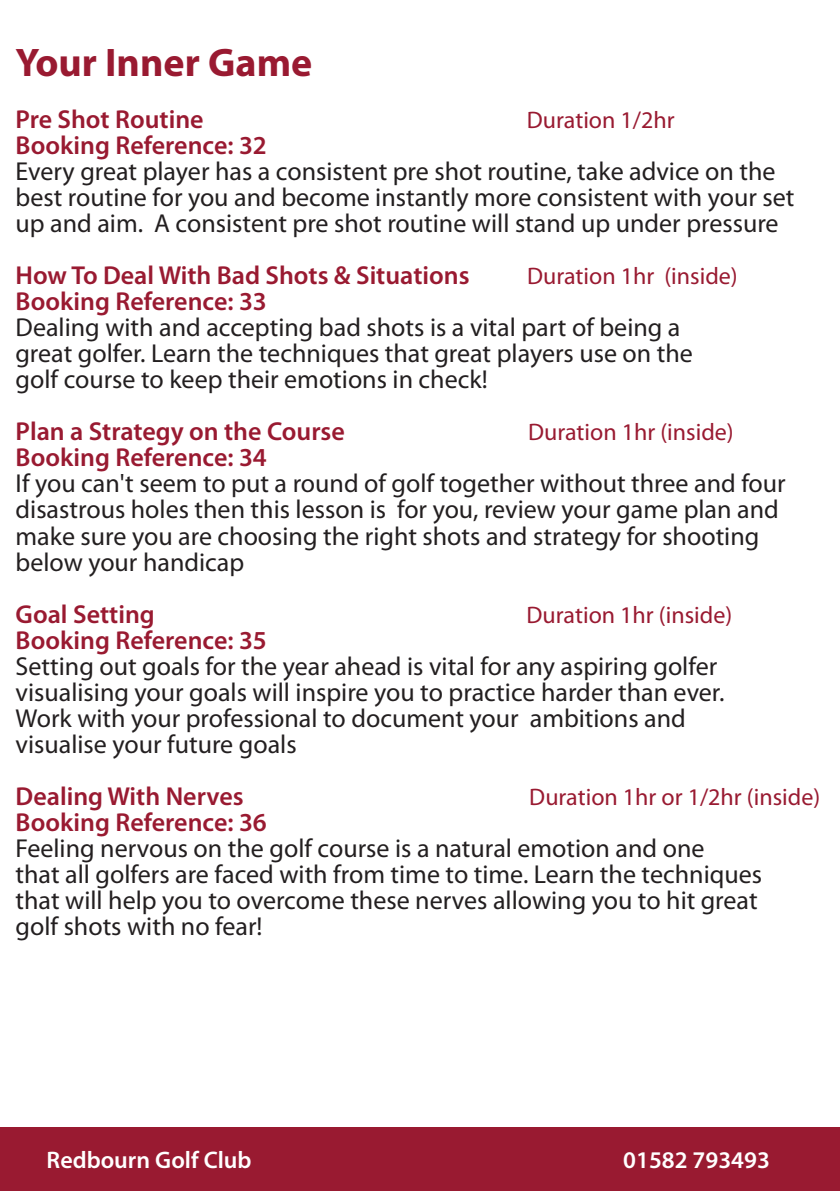
<style>
.page{position:relative;width:840px;height:1191px;background:#fff}
.page>*{position:absolute;margin:0;border:0;box-sizing:border-box;transform-origin:0 0}
.t1{font:700 40px "Myriad Pro";color:#991a31}
.t2{font:26px/26px "Myriad Pro";color:#231f20}
.t3{font:600 26px "Myriad Pro";color:#991a31}
.t4{font:24px "Myriad Pro";color:#991a31}
.t5{font:600 24px "Myriad Pro";color:#fff}
</style>
<div class="page">
<div style="left:0;top:1127px;width:839px;height:64px;background:#991a31"></div>
<h1 class="t1" style="left:16px;top:37px;width:298px">Your Inner Game</h1>
<p class="t3" style="left:16px;top:103px;width:189px">Pre Shot Routine</p>
<p class="t4" style="left:526px;top:105px;width:149px">Duration 1/2hr</p>
<p class="t3" style="left:16px;top:129px;width:253px">Booking Reference: 32</p>
<p class="t2" style="left:16px;top:158px;width:779px">Every great player has a consistent pre shot routine, take advice on the best routine for you and become instantly more consistent with your set up and aim. A consistent pre shot routine will stand up under pressure</p>
<p class="t3" style="left:16px;top:259px;width:455px">How To Deal With Bad Shots &amp; Situations</p>
<p class="t4" style="left:526px;top:261px;width:212px">Duration 1hr (inside)</p>
<p class="t3" style="left:16px;top:285px;width:253px">Booking Reference: 33</p>
<p class="t2" style="left:16px;top:314px;width:678px">Dealing with and accepting bad shots is a vital part of being a great golfer. Learn the techniques that great players use on the golf course to keep their emotions in check!</p>
<p class="t3" style="left:16px;top:415px;width:331px">Plan a Strategy on the Course</p>
<p class="t4" style="left:527px;top:417px;width:207px">Duration 1hr (inside)</p>
<p class="t3" style="left:16px;top:441px;width:253px">Booking Reference: 34</p>
<p class="t2" style="left:16px;top:470px;width:771px">If you can't seem to put a round of golf together without three and four disastrous holes then this lesson is for you, review your game plan and make sure you are choosing the right shots and strategy for shooting below your handicap</p>
<p class="t3" style="left:16px;top:597px;width:141px">Goal Setting</p>
<p class="t4" style="left:526px;top:599px;width:207px">Duration 1hr (inside)</p>
<p class="t3" style="left:16px;top:623px;width:253px">Booking Reference: 35</p>
<p class="t2" style="left:16px;top:652px;width:710px">Setting out goals for the year ahead is vital for any aspiring golfer visualising your goals will inspire you to practice harder than ever.<br>Work with your professional to document your ambitions and visualise your future goals</p>
<p class="t3" style="left:16px;top:779px;width:229px">Dealing With Nerves</p>
<p class="t4" style="left:529px;top:781px;width:292px">Duration 1hr or 1/2hr (inside)</p>
<p class="t3" style="left:16px;top:805px;width:253px">Booking Reference: 36</p>
<p class="t2" style="left:16px;top:834px;width:747px">Feeling nervous on the golf course is a natural emotion and one<br>that all golfers are faced with from time to time. Learn the techniques that will help you to overcome these nerves allowing you to hit great golf shots with no fear!</p>
<p class="t5" style="left:47px;top:1144px;width:206px">Redbourn Golf Club</p>
<p class="t5" style="left:623px;top:1144px;width:148px">01582 793493</p>
</div>
